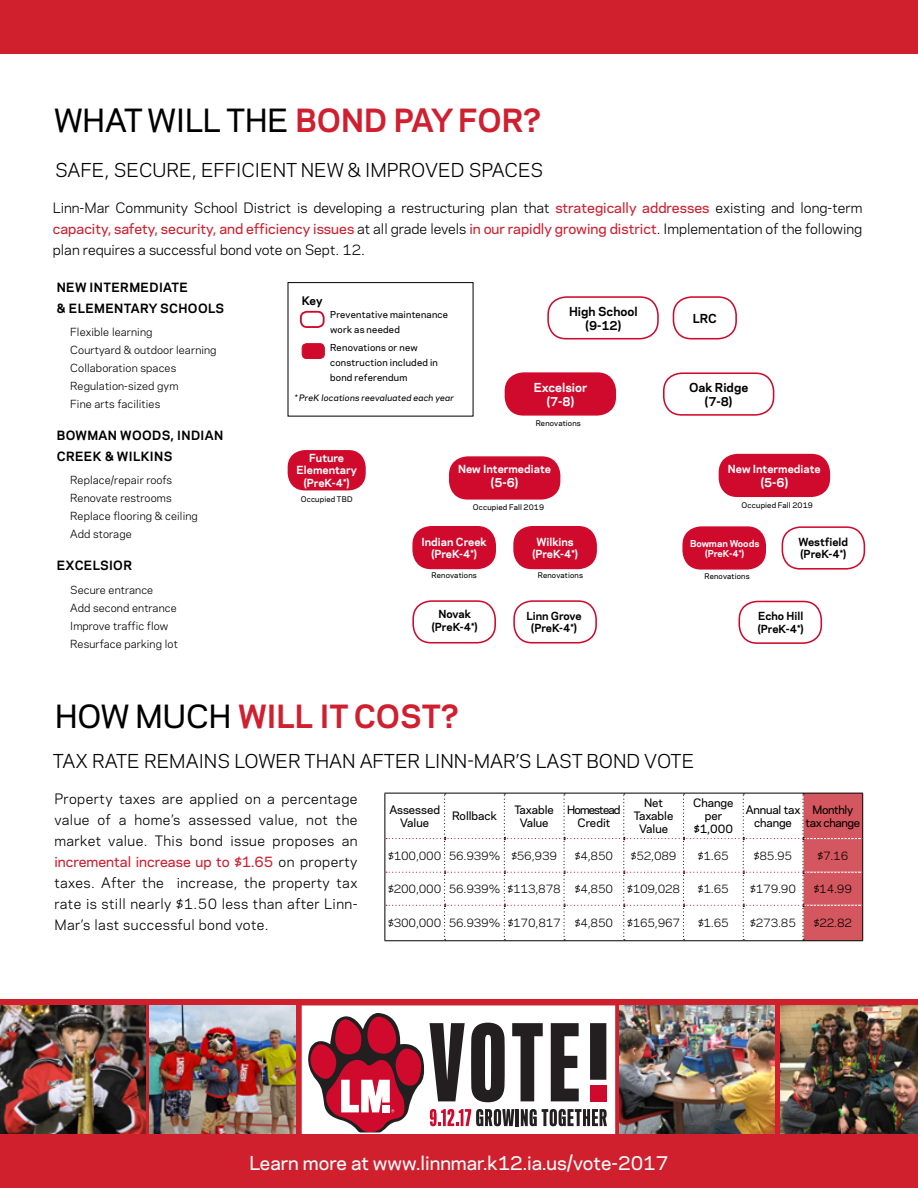
<style>
.page{position:relative;width:918px;height:1188px;background:#fff}
.page>*{position:absolute;margin:0;border:0;box-sizing:border-box;transform-origin:0 0}
.t1{font:500 30px "Galaxie Polaris";color:#000}
.t2{font:700 30px "Galaxie Polaris";color:#d02030}
.t3{font:18px "Galaxie Polaris";color:#000}
.t4{font:500 18px "Galaxie Polaris";color:#fff}
.t5{font:13.5px/21px "Galaxie Polaris";letter-spacing:.005em;color:#000;text-align:justify}
.t6{font:700 12px/21px "Galaxie Polaris";letter-spacing:.03em;color:#000}
.t7{font:700 11.7px/14px "Galaxie Polaris";color:#000;text-align:center}
.t8{font:700 11.7px/14px "Galaxie Polaris";color:#fff;text-align:center}
.t9{font:700 11.1px "Galaxie Polaris";color:#000}
.t10{font:10.95px "Galaxie Polaris";letter-spacing:-.02em;color:#000}
.t11{font:500 10.95px/13px "Galaxie Polaris";color:#000;text-align:center}
.t12{font:500 10.95px/13px "Galaxie Polaris";letter-spacing:-.03em;color:#000;text-align:center}
.t13{font:500 10.95px/13px "Galaxie Polaris";letter-spacing:-.08em;color:#000;text-align:center}
.t14{font:10.5px/18px "Galaxie Polaris";letter-spacing:.01em;color:#000}
.t15{font:700 10.5px/12.6px "Galaxie Polaris";color:#fff;text-align:center}
.t16{font:700 10.5px/12.6px "Galaxie Polaris";color:#000;text-align:center}
.t17{font:500 9px/15.3px "Galaxie Polaris";letter-spacing:.025em;color:#000}
.t18{font:700 9px/10.8px "Galaxie Polaris";color:#fff;text-align:center}
.t19{font:italic 500 8.25px "Galaxie Polaris";letter-spacing:.025em;color:#000}
.t20{font:500 7.2px "Galaxie Polaris";letter-spacing:.02em;color:#000}
.s1{font-weight:700;color:#d02030}
.s2{font-weight:500;color:#d0202e}
.s3{font-weight:500;color:#000}
</style>
<div class="page">
<div style="left:0;top:999px;width:918px;height:189px;background:#d0202e"></div>
<img style="left:620px;top:1005px;width:154px;height:129px">
<div style="left:0;top:0;width:917px;height:54px;background:#d0202e"></div>
<img style="left:0;top:1005px;width:145px;height:129px">
<img style="left:150px;top:1005px;width:146px;height:129px">
<img style="left:780px;top:1005px;width:138px;height:129px">
<div style="left:288px;top:451px;width:77px;height:39px;background:#d00a2c;border-radius:16px"></div>
<div style="left:288px;top:450px;width:78px;height:40px;border:2px solid #d00a2c;border-radius:16px"></div>
<div style="left:450px;top:457px;width:110px;height:42px;background:#d00a2c;border-radius:18px"></div>
<div style="left:449px;top:456px;width:111px;height:44px;border:2px solid #d00a2c;border-radius:18px"></div>
<div style="left:547px;top:296px;width:112px;height:44px;border:2px solid #d00a2c;border-radius:18px"></div>
<div style="left:505px;top:373px;width:110px;height:42px;background:#d00a2c;border-radius:18px"></div>
<div style="left:505px;top:372px;width:111px;height:44px;border:2px solid #d00a2c;border-radius:18px"></div>
<div style="left:663px;top:372px;width:111px;height:44px;border:2px solid #d00a2c;border-radius:18px"></div>
<div style="left:413px;top:527px;width:82px;height:41px;background:#d00a2c;border-radius:18px"></div>
<div style="left:412px;top:526px;width:84px;height:43px;border:2px solid #d00a2c;border-radius:18px"></div>
<div style="left:513px;top:600px;width:84px;height:44px;border:2px solid #d00a2c;border-radius:18px"></div>
<div style="left:412px;top:600px;width:84px;height:44px;border:2px solid #d00a2c;border-radius:18px"></div>
<div style="left:514px;top:527px;width:82px;height:41px;background:#d00a2c;border-radius:18px"></div>
<div style="left:513px;top:526px;width:84px;height:43px;border:2px solid #d00a2c;border-radius:18px"></div>
<div style="left:683px;top:527px;width:82px;height:42px;background:#d00a2c;border-radius:18px"></div>
<div style="left:682px;top:526px;width:84px;height:44px;border:2px solid #d00a2c;border-radius:18px"></div>
<div style="left:739px;top:601px;width:83px;height:43px;border:2px solid #d00a2c;border-radius:18px"></div>
<div style="left:782px;top:526px;width:83px;height:44px;border:2px solid #d00a2c;border-radius:18px"></div>
<div style="left:719px;top:455px;width:110px;height:41px;background:#d00a2c;border-radius:18px"></div>
<div style="left:719px;top:454px;width:111px;height:43px;border:2px solid #d00a2c;border-radius:18px"></div>
<div style="left:673px;top:296px;width:64px;height:44px;border:2px solid #d00a2c;border-radius:18px"></div>
<div style="left:300px;top:311px;width:25px;height:17px;border:2px solid #d00a2c;border-radius:6px"></div>
<div style="left:302px;top:344px;width:22px;height:15px;background:#d00a2c;border-radius:4px"></div>
<div style="left:302px;top:343px;width:23px;height:16px;border:1px solid #d00a2c;border-radius:4px"></div>
<div style="left:302px;top:1006px;width:312px;height:127px;background:#fff"></div>
<svg style="left:308px;top:1013px;width:299px;height:118px"></svg>
<div style="left:590px;top:1085px;width:16px;height:16px;background:#d00a2c"></div>
<div style="left:302px;top:1005px;width:313px;height:129px;border:2px solid #fff"></div>
<hr style="left:384px;top:793px;width:61px;height:1px;background:#000">
<hr style="left:384px;top:794px;width:1px;height:45px;background:#000">
<hr style="left:384px;top:839px;width:1px;height:33px;background:#000">
<hr style="left:384px;top:872px;width:1px;height:33px;background:#000">
<hr style="left:384px;top:905px;width:1px;height:35px;background:#000">
<hr style="left:384px;top:940px;width:61px;height:1px;background:#000">
<svg style="left:386px;top:793px;width:477px;height:148px"></svg>
<h1 class="t1" style="left:54px;top:98px;width:489px">WHAT WILL THE <span class="s1">BOND PAY FOR?</span></h1>
<h2 class="t3" style="left:55px;top:157px;width:490px">SAFE, SECURE, EFFICIENT NEW &amp; IMPROVED SPACES</h2>
<p class="t5" style="left:53px;top:197px;width:811px">Linn-Mar Community School District is developing a restructuring plan that <span class="s2">strategically addresses</span> existing and long-term <span class="s2">capacity, safety, security, and efficiency issues</span> at all grade levels <span class="s2">in our rapidly growing district</span>. Implementation of the following plan requires a successful bond vote on Sept. 12.</p>
<p class="t6" style="left:57px;top:276px;width:169px">NEW INTERMEDIATE<br>&amp; ELEMENTARY SCHOOLS</p>
<p class="t14" style="left:70px;top:323px;width:148px">Flexible learning<br>Courtyard &amp; outdoor learning<br>Collaboration spaces<br>Regulation-sized gym<br>Fine arts facilities</p>
<p class="t6" style="left:57px;top:424px;width:168px">BOWMAN WOODS, INDIAN<br>CREEK &amp; WILKINS</p>
<p class="t14" style="left:70px;top:471px;width:129px">Replace/repair roofs<br>Renovate restrooms<br>Replace flooring &amp; ceiling<br>Add storage</p>
<p class="t6" style="left:57px;top:554px;width:77px">EXCELSIOR</p>
<p class="t14" style="left:70px;top:580px;width:109px">Secure entrance<br>Add second entrance<br>Improve traffic flow<br>Resurface parking lot</p>
<p class="t9" style="left:302px;top:293px;width:22px">Key</p>
<p class="t17" style="left:330px;top:306px;width:120px">Preventative maintenance work as needed</p>
<p class="t17" style="left:330px;top:339px;width:109px">Renovations or new construction included in bond referendum</p>
<p class="t19" style="left:295px;top:391px;width:161px">* PreK locations reevaluated each year</p>
<p class="t7" style="left:569px;top:303px;width:70px">High School (9-12)</p>
<p class="t7" style="left:693px;top:310px;width:25px">LRC</p>
<p class="t8" style="left:534px;top:379px;width:55px">Excelsior (7-8)</p>
<p class="t7" style="left:689px;top:380px;width:61px">Oak Ridge (7-8)</p>
<p class="t20" style="left:536px;top:418px;width:47px">Renovations</p>
<p class="t15" style="left:296px;top:451px;width:62px">Future<br>Elementary (PreK-4*)</p>
<p class="t20" style="left:301px;top:494px;width:53px">Occupied TBD</p>
<p class="t15" style="left:458px;top:462px;width:94px">New Intermediate</p>
<p class="t8" style="left:491px;top:475px;width:29px">(5-6)</p>
<p class="t15" style="left:728px;top:462px;width:94px">New Intermediate</p>
<p class="t8" style="left:761px;top:474px;width:29px">(5-6)</p>
<p class="t20" style="left:473px;top:502px;width:73px">Occupied Fall 2019</p>
<p class="t20" style="left:742px;top:499px;width:73px">Occupied Fall 2019</p>
<p class="t15" style="left:422px;top:535px;width:67px">Indian Creek (PreK-4*)</p>
<p class="t15" style="left:532px;top:535px;width:47px">Wilkins (PreK-4*)</p>
<p class="t18" style="left:690px;top:537px;width:71px">Bowman Woods (PreK-4*)</p>
<p class="t20" style="left:432px;top:570px;width:47px">Renovations</p>
<p class="t20" style="left:538px;top:570px;width:47px">Renovations</p>
<p class="t20" style="left:704px;top:570px;width:47px">Renovations</p>
<p class="t16" style="left:799px;top:535px;width:51px;text-align:left">Westfield (PreK-4*)</p>
<p class="t16" style="left:432px;top:607px;width:47px">Novak (PreK-4*)</p>
<p class="t16" style="left:526px;top:609px;width:57px">Linn Grove (PreK-4*)</p>
<p class="t16" style="left:758px;top:609px;width:47px;text-align:left">Echo Hill (PreK-4*)</p>
<h1 class="t2" style="left:55px;top:694px;width:405px"><span class="s3">HOW MUCH</span> WILL IT COST?</h1>
<h2 class="t3" style="left:53px;top:747px;width:643px">TAX RATE REMAINS LOWER THAN AFTER LINN-MAR’S LAST BOND VOTE</h2>
<p class="t5" style="left:54px;top:787px;width:305px">Property taxes are applied on a percentage value of a home’s assessed value, not the market value. This bond issue proposes an <span class="s2">incremental increase up to $1.65</span> on property taxes. After the increase, the property tax rate is still nearly $1.50 less than after Linn-Mar’s last successful bond vote.</p>
<p class="t11" style="left:389px;top:802px;width:52px">Assessed<br>Value</p>
<p class="t11" style="left:452px;top:809px;width:46px">Rollback</p>
<p class="t11" style="left:514px;top:802px;width:41px">Taxable<br>Value</p>
<p class="t13" style="left:567px;top:802px;width:55px">Homestead<br>Credit</p>
<p class="t11" style="left:634px;top:796px;width:41px">Net<br>Taxable<br>Value</p>
<p class="t11" style="left:693px;top:796px;width:42px">Change per $1,000</p>
<p class="t11" style="left:746px;top:802px;width:56px">Annual tax change</p>
<p class="t12" style="left:805px;top:802px;width:56px">Monthly tax change</p>
<p class="t10" style="left:388px;top:847px;width:170px">$100,000 56.939% $56,939</p>
<p class="t10" style="left:575px;top:847px;width:40px">$4,850</p>
<p class="t10" style="left:631px;top:847px;width:47px">$52,089</p>
<p class="t10" style="left:698px;top:847px;width:32px">$1.65</p>
<p class="t10" style="left:754px;top:847px;width:40px">$85.95</p>
<p class="t10" style="left:817px;top:847px;width:32px">$7.16</p>
<p class="t10" style="left:388px;top:881px;width:174px">$200,000 56.939% $113,878</p>
<p class="t10" style="left:575px;top:881px;width:40px">$4,850</p>
<p class="t10" style="left:627px;top:881px;width:55px">$109,028</p>
<p class="t10" style="left:698px;top:881px;width:32px">$1.65</p>
<p class="t10" style="left:750px;top:881px;width:47px">$179.90</p>
<p class="t10" style="left:814px;top:881px;width:40px">$14.99</p>
<p class="t10" style="left:388px;top:915px;width:174px">$300,000 56.939% $170,817</p>
<p class="t10" style="left:575px;top:915px;width:40px">$4,850</p>
<p class="t10" style="left:627px;top:915px;width:55px">$165,967</p>
<p class="t10" style="left:698px;top:915px;width:32px">$1.65</p>
<p class="t10" style="left:750px;top:915px;width:47px">$273.85</p>
<p class="t10" style="left:814px;top:915px;width:40px">$22.82</p>
<h2 class="t4" style="left:250px;top:1150px;width:420px">Learn more at www.linnmar.k12.ia.us/vote-2017</h2>
</div>
